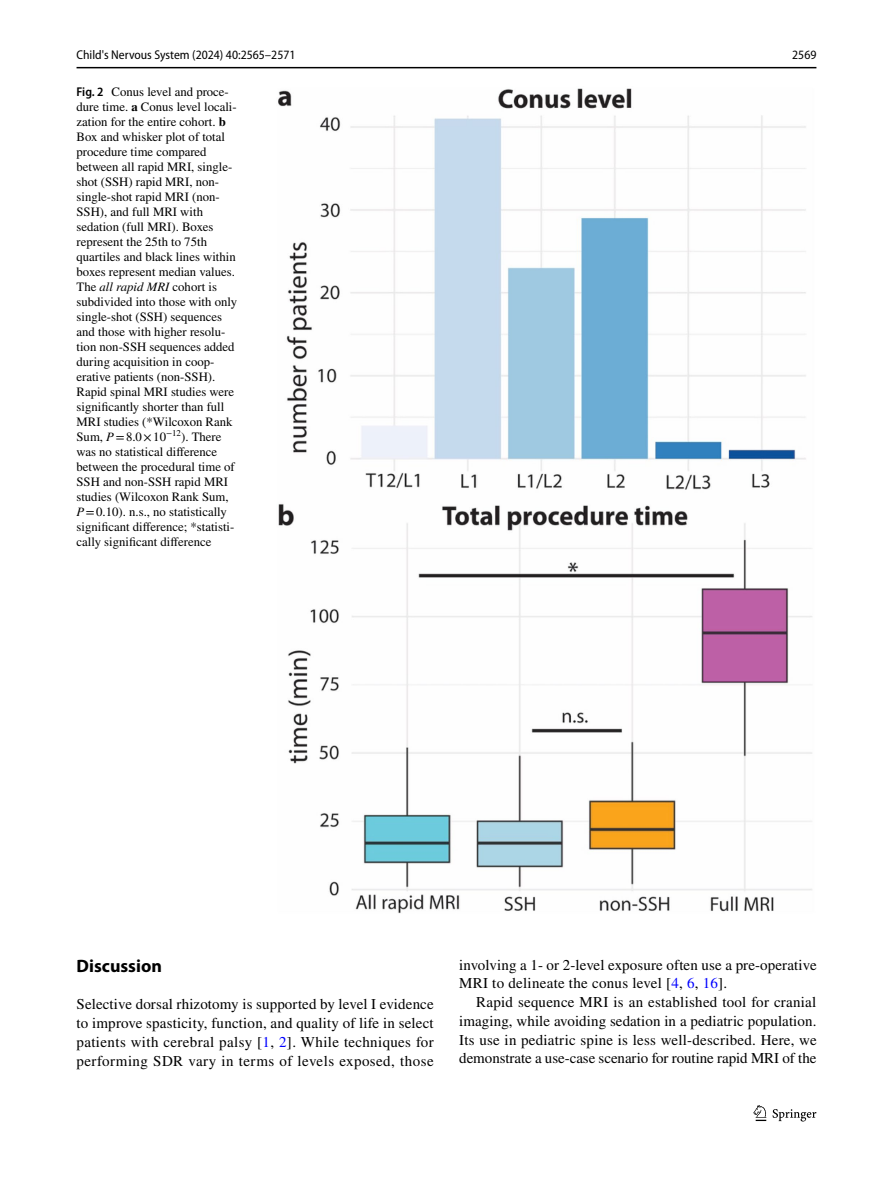
<style>
.page{position:relative;width:893px;height:1187px;background:#fff}
.page>*{position:absolute;margin:0;border:0;box-sizing:border-box;transform-origin:0 0}
.t1{font:700 18px "Myriad Pro";color:#000}
.t2{font:15px/18.8px "STIX";letter-spacing:.01em;color:#000;text-align:justify}
.t3{font:12.75px/15px "STIX";color:#000}
.t4{font:semi-condensed 12.75px "Myriad Pro";color:#000}
.s1{font-family:"Myriad Pro";font-weight:600;font-stretch:semi-condensed}
.s2{font-weight:700}
.s3{font-style:italic}
.s4{color:#00f}
</style>
<div class="page">
<hr style="left:77px;top:67px;width:739px;height:1px;background:#000">
<svg style="left:753px;top:1105px;width:13px;height:15px"></svg>
<svg style="left:773px;top:1109px;width:43px;height:12px"></svg>
<img style="left:278px;top:88px;width:534px;height:826px">
<p class="t4" style="left:77px;top:48px;width:220px">Child's Nervous System (2024) 40:2565–2571</p>
<p class="t4" style="left:792px;top:48px;width:26px">2569</p>
<p class="t3" style="left:77px;top:85px;width:162px"><span class="s1">Fig. 2</span> Conus level and proce&shy;dure time. <span class="s2">a</span> Conus level locali&shy;zation for the entire cohort. <span class="s2">b<br></span>Box and whisker plot of total procedure time compared between all rapid MRI, single&shy;shot (SSH) rapid MRI, non&shy;single-shot rapid MRI (non-<br>SSH), and full MRI with sedation (full MRI). Boxes represent the 25th to 75th quartiles and black lines within boxes represent median values.<br>The <span class="s3">all rapid MRI</span> cohort is subdivided into those with only single-shot (SSH) sequences and those with higher resolu&shy;tion non-SSH sequences added during acquisition in coop&shy;erative patients (non-SSH).<br>Rapid spinal MRI studies were significantly shorter than full<br>MRI studies (*Wilcoxon Rank<br>Sum, <span class="s3">P</span>=8.0× -10<sup>−12</sup>). There was no statistical difference between the procedural time of<br>SSH and non-SSH rapid MRI studies (Wilcoxon Rank Sum,<br><span class="s3">P</span>=0.10). n.s., no statistically significant difference; *statisti&shy;cally significant difference</p>
<h1 class="t1" style="left:77px;top:953px;width:87px">Discussion</h1>
<p class="t2" style="left:77px;top:995px;width:359px">Selective dorsal rhizotomy is supported by level I evidence to improve spasticity, function, and quality of life in select patients with cerebral palsy [<span class="s4">1</span>, <span class="s4">2</span>]. While techniques for performing SDR vary in terms of levels exposed, those</p>
<p class="t2" style="left:459px;top:956px;width:359px">involving a 1- or 2-level exposure often use a pre-operative<br>MRI to delineate the conus level [<span class="s4">4</span>, <span class="s4">6</span>, <span class="s4">16</span>].</p>
<p class="t2" style="left:459px;top:993px;width:359px;text-indent:17px">Rapid sequence MRI is an established tool for cranial imaging, while avoiding sedation in a pediatric population.<br>Its use in pediatric spine is less well-described. Here, we demonstrate a use-case scenario for routine rapid MRI of the</p>
</div>
